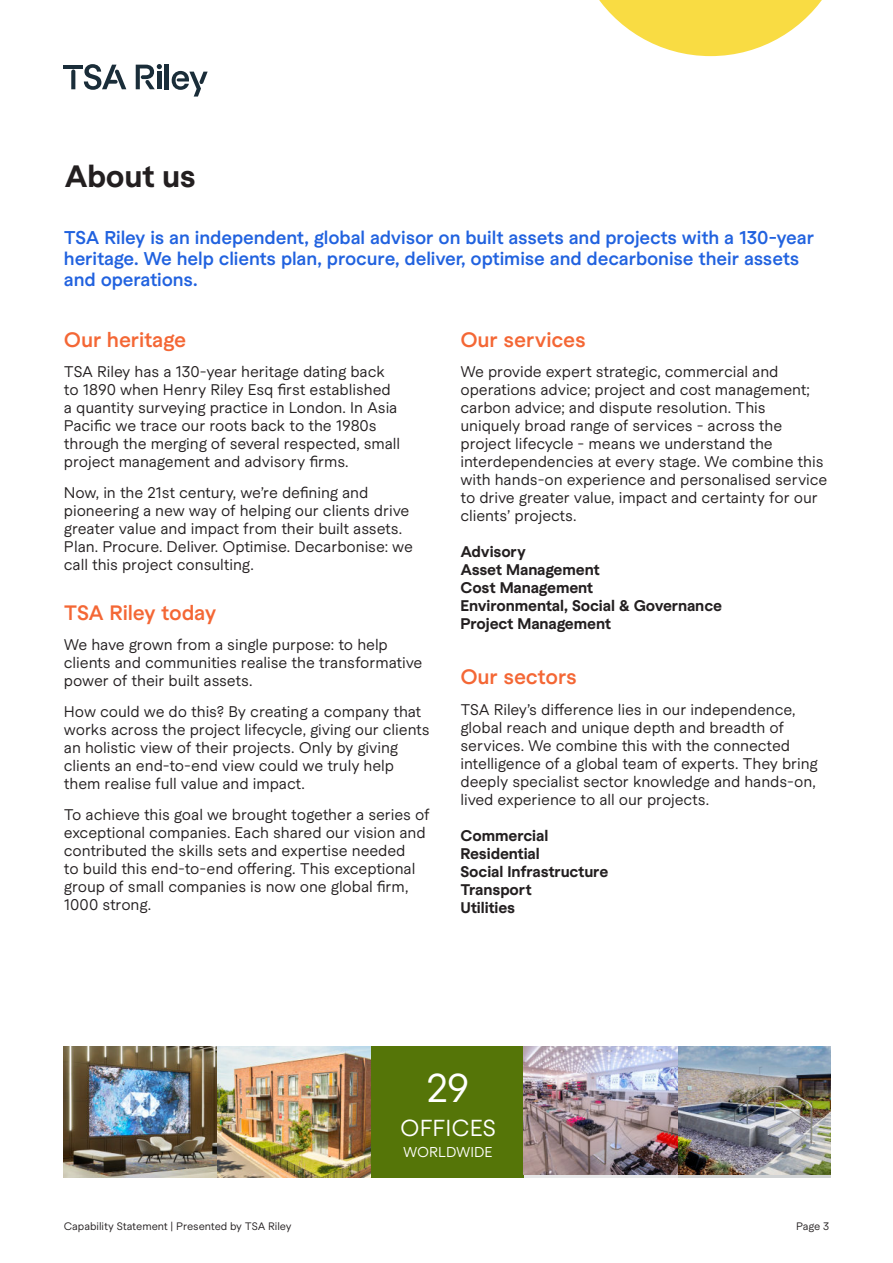
<style>
.page{position:relative;width:893px;height:1263px;background:#fff}
.page>*{position:absolute;margin:0;border:0;box-sizing:border-box;transform-origin:0 0}
.t1{font:39px "Macan";color:#fff}
.Heading_1{font:700 30px "Macan";letter-spacing:-.015em;color:#231f20}
.t2{font:22.5px "Macan";letter-spacing:-.005em;color:#fff}
.Heading_2{font:600 20.25px "Macan";letter-spacing:-.01em;color:#f46735}
.Body_text{font:600 20.25px "Macan";letter-spacing:-.005em;color:#f46735}
.t3{font:600 18px/21px "Macan";letter-spacing:-.005em;color:#2162df}
.Body_text_bold{font:15px/18px "Macan";letter-spacing:-.005em;color:#231f20}
.Body_text-2{font:15px/18px "Macan";letter-spacing:-.005em;color:#231f20}
.Body_text_bold-2{font:700 15px/18px "Macan";letter-spacing:-.01em;color:#231f20}
.Body_text-3{font:700 15px/18px "Macan";letter-spacing:-.01em;color:#231f20}
.t4{font:13.8px "Macan";letter-spacing:-.005em;color:#fff}
.t5{font:10.5px "Macan";letter-spacing:-.005em;color:#231f20}
</style>
<div class="page">
<svg style="left:599px;top:0;width:223px;height:56px"></svg>
<div style="left:370px;top:1046px;width:154px;height:132px;background:#557508"></div>
<img style="left:64px;top:1046px;width:153px;height:132px">
<img style="left:217px;top:1046px;width:153px;height:132px">
<div style="left:677px;top:1046px;width:153px;height:132px;background:#d1d3d4"></div>
<img style="left:677px;top:1046px;width:153px;height:129px">
<img style="left:524px;top:1046px;width:153px;height:132px">
<hr style="left:64px;top:65px;width:19px;height:3px;background:#1a2d39">
<svg style="left:71px;top:69px;width:4px;height:20px"></svg>
<svg style="left:136px;top:64px;width:26px;height:25px"></svg>
<hr style="left:157px;top:72px;width:4px;height:17px;background:#1a2d39">
<hr style="left:165px;top:64px;width:4px;height:25px;background:#1a2d39">
<svg style="left:172px;top:71px;width:36px;height:26px"></svg>
<svg style="left:84px;top:64px;width:42px;height:26px"></svg>
<svg style="left:695px;top:1142px;width:136px;height:6px"></svg>
<p class="Heading_1" style="left:64px;top:154px;width:133px">About us</p>
<p class="t3" style="left:64px;top:226px;width:752px">TSA Riley is an independent, global advisor on built assets and projects with a 130-year heritage. We help clients plan, procure, deliver, optimise and decarbonise their assets and operations.</p>
<p class="Heading_2" style="left:64px;top:324px;width:124px">Our heritage</p>
<p class="Body_text_bold" style="left:64px;top:362px;width:338px">TSA Riley has a 130-year heritage dating back to 1890 when Henry Riley Esq first established a quantity surveying practice in London. In Asia Pacific we trace our roots back to the 1980s through the merging of several respected, small project management and advisory firms.</p>
<p class="Body_text_bold" style="left:64px;top:483px;width:351px">Now, in the 21st century, we’re defining and pioneering a new way of helping our clients drive greater value and impact from their built assets.<br>Plan. Procure. Deliver. Optimise. Decarbonise: we call this project consulting.</p>
<p class="Heading_2" style="left:64px;top:597px;width:154px">TSA Riley today</p>
<p class="Body_text_bold" style="left:64px;top:635px;width:360px">We have grown from a single purpose: to help clients and communities realise the transformative power of their built assets.</p>
<p class="Body_text_bold" style="left:64px;top:702px;width:367px">How could we do this? By creating a company that works across the project lifecycle, giving our clients an holistic view of their projects. Only by giving clients an end-to-end view could we truly help them realise full value and impact.</p>
<p class="Body_text_bold" style="left:64px;top:805px;width:367px">To achieve this goal we brought together a series of exceptional companies. Each shared our vision and contributed the skills sets and expertise needed<br>to build this end-to-end offering. This exceptional group of small companies is now one global firm, 1000 strong.</p>
<p class="Heading_2" style="left:460px;top:324px;width:127px">Our services</p>
<p class="Body_text_bold" style="left:460px;top:362px;width:368px">We provide expert strategic, commercial and operations advice; project and cost management; carbon advice; and dispute resolution. This uniquely broad range of services - across the project lifecycle - means we understand the interdependencies at every stage. We combine this with hands-on experience and personalised service to drive greater value, impact and certainty for our clients’ projects.</p>
<p class="Body_text_bold-2" style="left:460px;top:542px;width:263px">Advisory<br>Asset Management<br>Cost Management<br>Environmental, Social &amp; Governance<br>Project Management</p>
<p class="Body_text" style="left:460px;top:662px;width:118px">Our sectors</p>
<p class="Body_text-2" style="left:460px;top:699px;width:359px">TSA Riley’s difference lies in our independence, global reach and unique depth and breadth of services. We combine this with the connected intelligence of a global team of experts. They bring deeply specialist sector knowledge and hands-on, lived experience to all our projects.</p>
<p class="Body_text-3" style="left:460px;top:826px;width:149px">Commercial<br>Residential<br>Social Infrastructure<br>Transport<br>Utilities</p>
<p class="t1" style="left:426px;top:1059px;width:44px">29</p>
<p class="t2" style="left:400px;top:1111px;width:97px">OFFICES</p>
<p class="t4" style="left:403px;top:1141px;width:91px">WORLDWIDE</p>
<p class="t5" style="left:64px;top:1218px;width:229px">Capability Statement | Presented by TSA Riley</p>
<p class="t5" style="left:796px;top:1218px;width:35px">Page 3</p>
</div>
